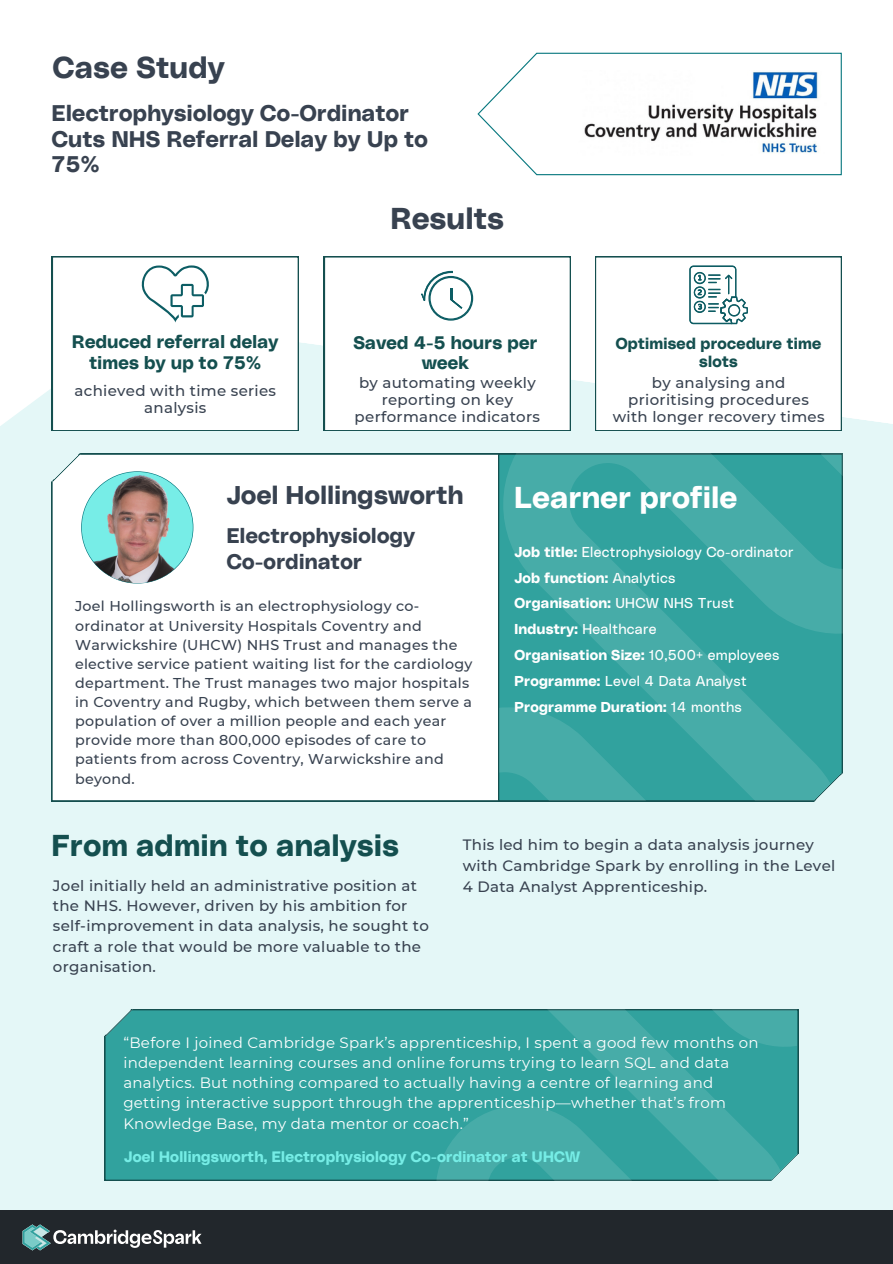
<style>
.page{position:relative;width:893px;height:1264px;background:#fff}
.page>*{position:absolute;margin:0;border:0;box-sizing:border-box;transform-origin:0 0}
.t1{font:30px "Poly Sans Bulky";letter-spacing:.02em;color:#144f4f}
.t2{font:30px "Poly Sans Bulky";letter-spacing:.02em;color:#384250}
.t3{font:30px "Poly Sans Bulky";letter-spacing:.02em;color:#fff}
.t4{font:25.5px "Poly Sans Bulky";letter-spacing:.02em;color:#384250}
.t5{font:22.5px/25.8px "Poly Sans Bulky";letter-spacing:.02em;color:#384250}
.t6{font:21px "Poly Sans Bulky";letter-spacing:.02em;color:#384250}
.t7{font:18px/20.2px "Poly Sans Bulky";letter-spacing:.02em;color:#144f4f;text-align:center}
.t8{font:15.75px/18px "Poly Sans Bulky";letter-spacing:.02em;color:#144f4f;text-align:center}
.t9{font:500 15px/16.8px "Montserrat";letter-spacing:.02em;color:#384250;text-align:center}
.t10{font:15px/20.2px "Montserrat";letter-spacing:.02em;color:#fff}
.t11{font:15px "Poly Sans Bulky";letter-spacing:.02em;color:#76ede6}
.t12{font:500 14.25px/19.2px "Montserrat";letter-spacing:.02em;color:#384250}
.t13{font:14.25px "Poly Sans Bulky";letter-spacing:.02em;color:#fff}
.t14{font:14.25px "Poly Sans Neutral";letter-spacing:.02em;color:#fff}
.s1{font-family:"Poly Sans Bulky"}
.s2{font-family:"Poly Sans Neutral"}
</style>
<div class="page">
<div style="left:144px;top:319px;width:748px;height:891px;background:#e4f7f7"></div>
<div style="left:0;top:319px;width:144px;height:891px;background:#e4f7f7"></div>
<div style="left:0;top:1210px;width:892px;height:53px;background:#22272c"></div>
<svg style="left:477px;top:53px;width:364px;height:122px"></svg>
<svg style="left:51px;top:453px;width:447px;height:348px"></svg>
<svg style="left:499px;top:453px;width:343px;height:347px;background:#3ba6a2"></svg>
<svg style="left:48px;top:449px;width:36px;height:35px"></svg>
<svg style="left:807px;top:770px;width:39px;height:38px"></svg>
<svg style="left:23px;top:1224px;width:178px;height:26px"></svg>
<svg style="left:324px;top:256px;width:246px;height:175px"></svg>
<img style="left:81px;top:471px;width:112px;height:112px;border-radius:50%">
<img style="left:577px;top:70px;width:249px;height:86px">
<svg style="left:595px;top:256px;width:246px;height:175px"></svg>
<svg style="left:52px;top:256px;width:246px;height:175px"></svg>
<div style="left:104px;top:1009px;width:694px;height:171px;background:#31a29e"></div>
<svg style="left:436px;top:1009px;width:360px;height:171px;background:#39a5a1"></svg>
<svg style="left:91px;top:996px;width:53px;height:53px;background:#96d0ce"></svg>
<svg style="left:764px;top:1150px;width:39px;height:38px"></svg>
<p class="t2" style="left:53px;top:54px;width:173px">Case Study</p>
<p class="t5" style="left:52px;top:101px;width:377px">Electrophysiology Co-Ordinator<br>Cuts NHS Referral Delay by Up to<br>75%</p>
<p class="t7" style="left:72px;top:333px;width:207px">Reduced referral delay times by up to 75%</p>
<p class="t9" style="left:75px;top:383px;width:203px">achieved with time series analysis</p>
<p class="t2" style="left:391px;top:205px;width:114px">Results</p>
<p class="t7" style="left:353px;top:333px;width:185px">Saved 4-5 hours per week</p>
<p class="t9" style="left:354px;top:374px;width:187px">by automating weekly reporting on key performance indicators</p>
<p class="t8" style="left:615px;top:336px;width:207px">Optimised procedure time slots</p>
<p class="t9" style="left:612px;top:374px;width:213px">by analysing and prioritising procedures with longer recovery times</p>
<h3 class="t4" style="left:227px;top:484px;width:238px">Joel Hollingsworth</h3>
<p class="t6" style="left:227px;top:526px;width:190px">Electrophysiology</p>
<p class="t6" style="left:227px;top:552px;width:137px">Co-ordinator</p>
<p class="t12" style="left:75px;top:596px;width:399px">Joel Hollingsworth is an electrophysiology co&shy;ordinator at University Hospitals Coventry and Warwickshire (UHCW) NHS Trust and manages the elective service patient waiting list for the cardiology department. The Trust manages two major hospitals in Coventry and Rugby, which between them serve a population of over a million people and each year provide more than 800,000 episodes of care to patients from across Coventry, Warwickshire and beyond.</p>
<p class="t3" style="left:514px;top:484px;width:224px">Learner profile</p>
<p class="t14" style="left:514px;top:545px;width:280px"><span class="s1">Job title:</span> Electrophysiology Co-ordinator</p>
<p class="t13" style="left:514px;top:571px;width:162px">Job function: <span class="s2">Analytics</span></p>
<p class="t13" style="left:514px;top:597px;width:221px">Organisation: <span class="s2">UHCW NHS Trust</span></p>
<p class="t14" style="left:514px;top:623px;width:143px"><span class="s1">Industry:</span> Healthcare</p>
<p class="t13" style="left:514px;top:649px;width:266px">Organisation Size: <span class="s2">10,500+ employees</span></p>
<p class="t14" style="left:514px;top:674px;width:234px"><span class="s1">Programme:</span> Level 4 Data Analyst</p>
<p class="t13" style="left:514px;top:700px;width:229px">Programme Duration: <span class="s2">14 months</span></p>
<p class="t1" style="left:52px;top:832px;width:348px">From admin to analysis</p>
<p class="t9" style="left:53px;top:875px;width:377px;line-height:20.2px;text-align:left">Joel initially held an administrative position at the NHS. However, driven by his ambition for self-improvement in data analysis, he sought to craft a role that would be more valuable to the organisation.</p>
<p class="t9" style="left:462px;top:834px;width:374px;line-height:21px;text-align:left">This led him to begin a data analysis journey with Cambridge Spark by enrolling in the Level<br>4 Data Analyst Apprenticeship.</p>
<p class="t10" style="left:123px;top:1032px;width:636px">“Before I joined Cambridge Spark’s apprenticeship, I spent a good few months on independent learning courses and online forums trying to learn SQL and data analytics. But nothing compared to actually having a centre of learning and getting interactive support through the apprenticeship—whether that’s from Knowledge Base, my data mentor or coach.”</p>
<p class="t11" style="left:124px;top:1149px;width:457px">Joel Hollingsworth, Electrophysiology Co-ordinator at UHCW</p>
</div>
